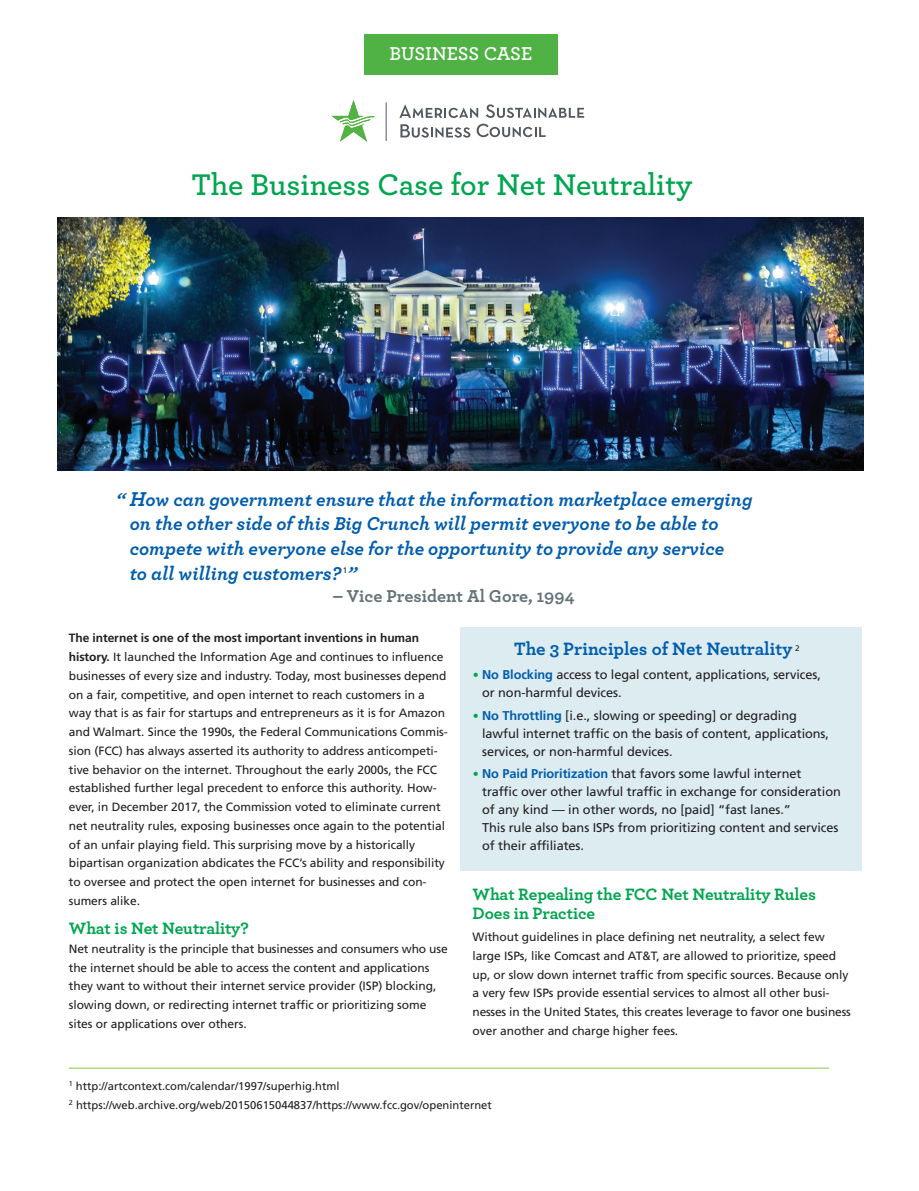
<style>
.page{position:relative;width:919px;height:1191px;background:#fff}
.page>*{position:absolute;margin:0;border:0;box-sizing:border-box;transform-origin:0 0}
.t1{font:600 31.2px "Archer";color:#00a54f}
.t2{font:italic 700 19.5px/24.8px "Archer";color:#015dad}
.t3{font:600 19.5px "Archer";letter-spacing:-.005em;color:#fff}
.t4{font:700 18.75px "Archer";color:#015dad}
.t5{font:700 18px "Archer";color:#657279}
.t6{font:700 17.25px/19.5px "Archer";letter-spacing:-.005em;color:#00a54f}
.t7{font:12.75px/18px "Frutiger";letter-spacing:-.005em;color:#231f20}
.t8{font:12px/18.8px "Frutiger";letter-spacing:-.005em;color:#231f20}
.t9{font:11.25px/19.5px "Frutiger";color:#231f20}
.t10{font:8.1px "Frutiger";color:#231f20}
.s1{font-size:21px}
.s2{font-size:12px;color:#00a54f}
.s3{font-weight:700;color:#015dad}
.s4{font-weight:700}
</style>
<div class="page">
<hr style="left:386px;top:102px;width:1px;height:39px;background:#535760">
<svg style="left:399px;top:105px;width:79px;height:13px"></svg>
<svg style="left:486px;top:104px;width:98px;height:14px"></svg>
<svg style="left:400px;top:124px;width:70px;height:14px"></svg>
<svg style="left:476px;top:124px;width:69px;height:13px"></svg>
<svg style="left:331px;top:100px;width:44px;height:42px"></svg>
<div style="left:364px;top:34px;width:193px;height:41px;background:#50b144"></div>
<img style="left:57px;top:217px;width:806px;height:254px">
<div style="left:460px;top:627px;width:402px;height:244px;background:#dcecf0"></div>
<hr style="left:69px;top:1067px;width:760px;height:1px;background:#8bc63e">
<h2 class="t3" style="left:389px;top:48px;width:144px">BUSINESS CASE</h2>
<h1 class="t1" style="left:191px;top:174px;width:502px">The Business Case for Net Neutrality</h1>
<h2 class="t2" style="left:130px;top:488px;width:624px;text-indent:-14px">“ <span class="s1">H</span>ow can government ensure that the information marketplace emerging on the other side of this Big Crunch will permit everyone to be able to compete with everyone else for the opportunity to provide any service<br>to all willing customers? ”</h2>
<p class="t10" style="left:343px;top:566px;width:6px">1</p>
<h3 class="t5" style="left:333px;top:588px;width:243px">– Vice President Al Gore, 1994</h3>
<h3 class="t4" style="left:514px;top:641px;width:280px">The 3 Principles of Net Neutrality</h3>
<p class="t10" style="left:795px;top:645px;width:6px">2</p>
<p class="t7" style="left:482px;top:667px;width:340px;text-indent:-9px"><span class="s2">•</span> <span class="s3">No Blocking</span> access to legal content, applications, services, or non-harmful devices.</p>
<p class="t7" style="left:482px;top:707px;width:348px;text-indent:-9px"><span class="s2">•</span> <span class="s3">No Throttling</span> [i.e., slowing or speeding] or degrading lawful internet traffic on the basis of content, applications, services, or non-harmful devices.</p>
<p class="t7" style="left:482px;top:766px;width:360px;text-indent:-9px"><span class="s2">•</span> <span class="s3">No Paid Prioritization</span> that favors some lawful internet<br>traffic over other lawful traffic in exchange for consideration of any kind — in other words, no [paid] “fast lanes.”<br>This rule also bans ISPs from prioritizing content and services of their affiliates.</p>
<h3 class="t6" style="left:472px;top:885px;width:345px">What Repealing the FCC Net Neutrality Rules<br>Does in Practice</h3>
<p class="t8" style="left:472px;top:928px;width:380px">Without guidelines in place defining net neutrality, a select few large ISPs, like Comcast and AT&amp;T, are allowed to prioritize, speed up, or slow down internet traffic from specific sources. Because only a very few ISPs provide essential services to almost all other busi&shy;nesses in the United States, this creates leverage to favor one business over another and charge higher fees.</p>
<p class="t8" style="left:69px;top:630px;width:380px"><span class="s4">The internet is one of the most important inventions in human history.</span> It launched the Information Age and continues to influence businesses of every size and industry. Today, most businesses depend on a fair, competitive, and open internet to reach customers in a way that is as fair for startups and entrepreneurs as it is for Amazon and Walmart. Since the 1990s, the Federal Communications Commis&shy;sion (FCC) has always asserted its authority to address anticompeti&shy;tive behavior on the internet. Throughout the early 2000s, the FCC established further legal precedent to enforce this authority. How&shy;ever, in December 2017, the Commission voted to eliminate current net neutrality rules, exposing businesses once again to the potential of an unfair playing field. This surprising move by a historically bipartisan organization abdicates the FCC’s ability and responsibility to oversee and protect the open internet for businesses and con&shy;sumers alike.</p>
<h3 class="t6" style="left:69px;top:920px;width:181px">What is Net Neutrality?</h3>
<p class="t8" style="left:69px;top:940px;width:380px">Net neutrality is the principle that businesses and consumers who use the internet should be able to access the content and applications they want to without their internet service provider (ISP) blocking, slowing down, or redirecting internet traffic or prioritizing some sites or applications over others.</p>
<p class="t9" style="left:69px;top:1077px;width:424px"><sup>1</sup> http://artcontext.com/calendar/1997/superhig.html<br><sup>2</sup> https://web.archive.org/web/20150615044837/https://www.fcc.gov/openinternet</p>
</div>
